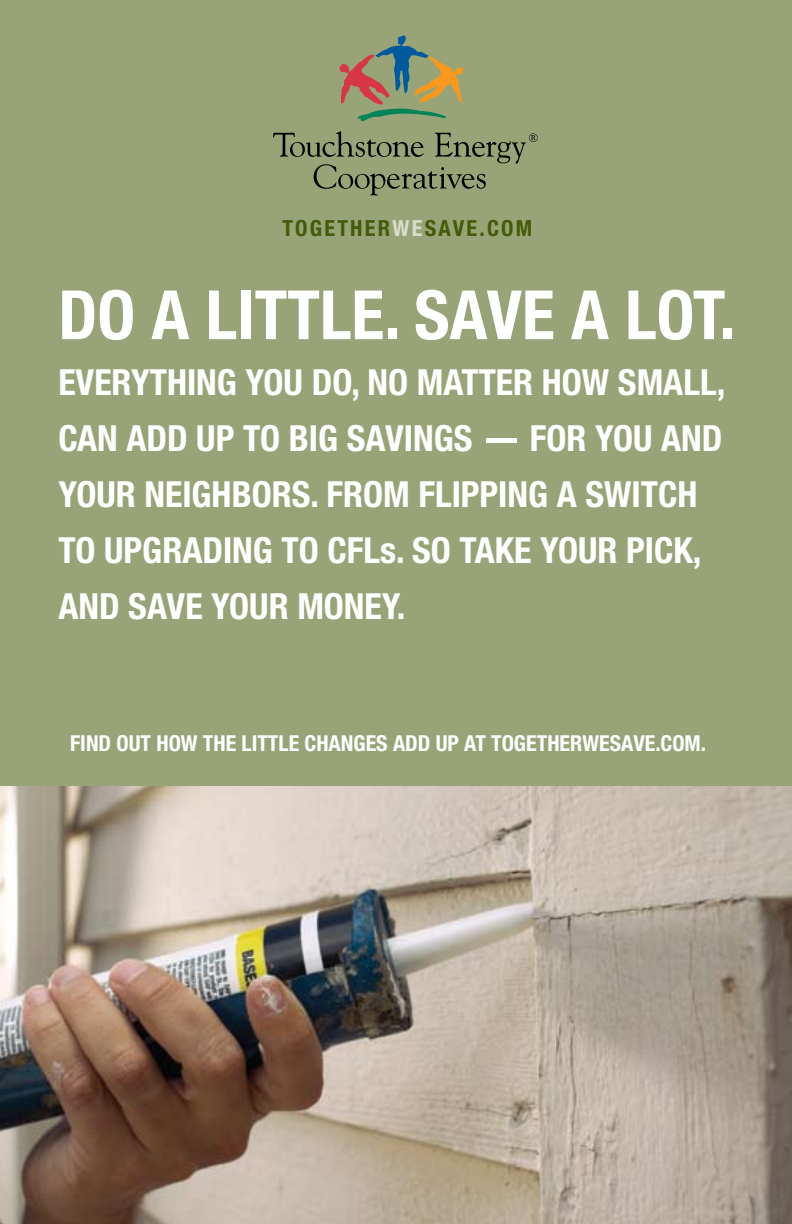
<style>
.page{position:relative;width:792px;height:1224px;background:#fff}
.page>*{position:absolute;margin:0;border:0;box-sizing:border-box;transform-origin:0 0}
.t1{font:700 condensed 68px "Helvetica Neue LT Std";color:#fff}
.t2{font:700 condensed 36px/56px "Helvetica Neue LT Std";color:#fff}
.t3{font:700 condensed 22.2px "Helvetica Neue LT Std";letter-spacing:.1em;color:#445b09}
.t4{font:700 condensed 22px "Helvetica Neue LT Std";color:#fff}
.s1{color:#d8deca}
</style>
<div class="page">
<div style="left:0;top:0;width:792px;height:792px;background:#98a477"></div>
<svg style="left:339px;top:35px;width:125px;height:87px"></svg>
<svg style="left:273px;top:131px;width:265px;height:64px"></svg>
<img style="left:0;top:787px;width:792px;height:437px">
<p class="t3" style="left:282px;top:215px;width:251px">TOGETHER<span class="s1">WE</span>SAVE.COM</p>
<h1 class="t1" style="left:58px;top:274px;width:679px">DO A LITTLE. SAVE A LOT.</h1>
<p class="t2" style="left:58px;top:354px;width:668px">EVERYTHING YOU DO, NO MATTER HOW SMALL, CAN ADD UP TO BIG SAVINGS - FOR YOU AND YOUR NEIGHBORS. FROM FLIPPING A SWITCH TO UPGRADING TO CFLs. SO TAKE YOUR PICK, AND SAVE YOUR MONEY.</p>
<p class="t4" style="left:70px;top:729px;width:638px">FIND OUT HOW THE LITTLE CHANGES ADD UP AT TOGETHERWESAVE.COM.</p>
</div>
